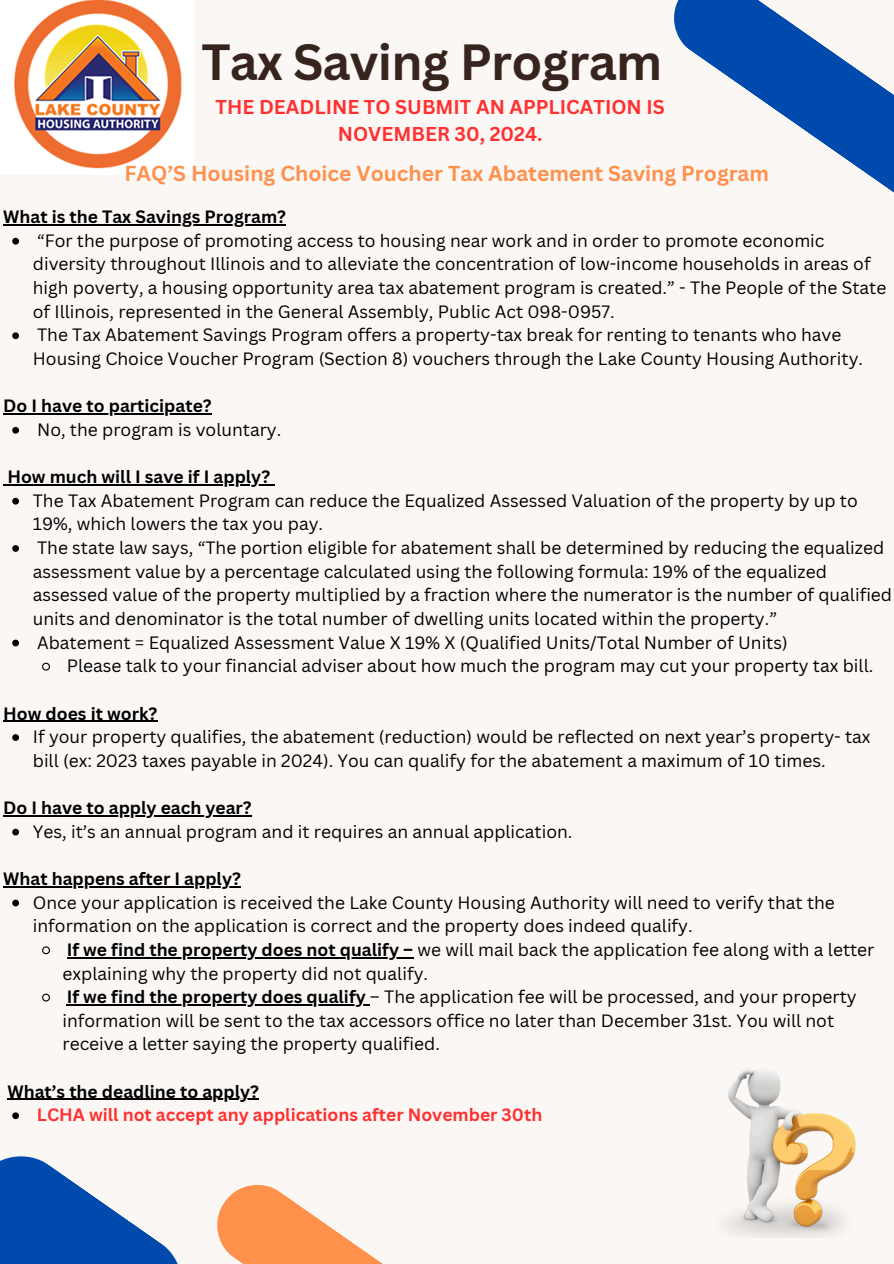
<style>
.page{position:relative;width:894px;height:1264px;background:#fff}
.page>*{position:absolute;margin:0;border:0;box-sizing:border-box;transform-origin:0 0}
.t1{font:700 49.5px "Canva Sans";letter-spacing:-.015em;color:#38241e}
.t2{font:700 21px "Canva Sans";color:#ff914d}
.t3{font:700 19.5px/27px "Canva Sans";color:#ff3131;text-align:center}
.t4{font:17.4px/23.7px "Canva Sans";color:#000}
.t5{font:700 17.4px "Canva Sans";color:#000}
.t6{font:700 17.4px "Canva Sans";color:#ff3131}
.s1{font-weight:700}
</style>
<div class="page">
<div style="left:0;top:0;width:893px;height:1263px;background:#faf7f5"></div>
<svg style="left:674px;top:0;width:219px;height:192px"></svg>
<svg style="left:217px;top:1185px;width:164px;height:78px"></svg>
<svg style="left:0;top:1156px;width:178px;height:107px"></svg>
<img style="left:14px;top:0;width:168px;height:169px">
<hr style="left:3px;top:224px;width:283px;height:1px;background:#000">
<svg style="left:12px;top:238px;width:7px;height:6px"></svg>
<svg style="left:12px;top:332px;width:7px;height:7px"></svg>
<hr style="left:3px;top:413px;width:208px;height:1px;background:#000">
<svg style="left:12px;top:427px;width:7px;height:6px"></svg>
<hr style="left:7px;top:484px;width:263px;height:1px;background:#000">
<svg style="left:12px;top:498px;width:7px;height:6px"></svg>
<svg style="left:12px;top:545px;width:7px;height:7px"></svg>
<svg style="left:12px;top:639px;width:7px;height:7px"></svg>
<svg style="left:42px;top:662px;width:8px;height:9px"></svg>
<hr style="left:3px;top:720px;width:154px;height:1px;background:#000">
<svg style="left:12px;top:734px;width:7px;height:7px"></svg>
<hr style="left:3px;top:815px;width:249px;height:1px;background:#000">
<svg style="left:12px;top:828px;width:7px;height:7px"></svg>
<hr style="left:3px;top:886px;width:238px;height:1px;background:#000">
<svg style="left:12px;top:899px;width:7px;height:7px"></svg>
<svg style="left:42px;top:946px;width:8px;height:9px"></svg>
<hr style="left:67px;top:957px;width:346px;height:1px;background:#000">
<svg style="left:42px;top:993px;width:8px;height:9px"></svg>
<hr style="left:67px;top:1004px;width:303px;height:1px;background:#000">
<hr style="left:8px;top:1098px;width:251px;height:1px;background:#000">
<svg style="left:12px;top:1112px;width:7px;height:7px"></svg>
<img style="left:726px;top:1067px;width:130px;height:170px">
<h4 class="t1" style="left:201px;top:27px;width:462px">Tax Saving Program</h4>
<p class="t3" style="left:215px;top:93px;width:450px">THE DEADLINE TO SUBMIT AN APPLICATION IS<br>NOVEMBER 30, 2024.</p>
<p class="t2" style="left:124px;top:158px;width:646px">FAQ’S Housing Choice Voucher Tax Abatement Saving Program</p>
<p class="t5" style="left:3px;top:204px;width:284px">What is the Tax Savings Program?</p>
<h1 class="t4" style="left:33px;top:228px;width:854px">“For the purpose of promoting access to housing near work and in order to promote economic diversity throughout Illinois and to alleviate the concentration of low-income households in areas of high poverty, a housing opportunity area tax abatement program is created.” - The People of the State of Illinois, represented in the General Assembly, Public Act 098-0957.</h1>
<h2 class="t4" style="left:33px;top:323px;width:831px">The Tax Abatement Savings Program offers a property-tax break for renting to tenants who have<br>Housing Choice Voucher Program (Section 8) vouchers through the Lake County Housing Authority.</h2>
<h3 class="t5" style="left:3px;top:393px;width:210px">Do I have to participate?</h3>
<h4 class="t4" style="left:37px;top:417px;width:246px">No, the program is voluntary.</h4>
<p class="t4" style="left:33px;top:464px;width:826px;text-indent:-25px"><span class="s1">How much will I save if I apply?<br></span>The Tax Abatement Program can reduce the Equalized Assessed Valuation of the property by up to</p>
<h4 class="t4" style="left:33px;top:512px;width:292px">19%, which lowers the tax you pay.</h4>
<p class="t4" style="left:33px;top:535px;width:860px">The state law says, “The portion eligible for abatement shall be determined by reducing the equalized assessment value by a percentage calculated using the following formula: 19% of the equalized assessed value of the property multiplied by a fraction where the numerator is the number of qualified units and denominator is the total number of dwelling units located within the property.”</p>
<h4 class="t4" style="left:37px;top:630px;width:752px">Abatement = Equalized Assessment Value X 19% X (Qualified Units/Total Number of Units)</h4>
<p class="t4" style="left:67px;top:653px;width:807px">Please talk to your financial adviser about how much the program may cut your property tax bill.</p>
<p class="t5" style="left:3px;top:701px;width:155px">How does it work?</p>
<p class="t4" style="left:33px;top:724px;width:839px">If your property qualifies, the abatement (reduction) would be reflected on next year’s property- tax bill (ex: 2023 taxes payable in 2024). You can qualify for the abatement a maximum of 10 times.</p>
<p class="t5" style="left:3px;top:795px;width:250px">Do I have to apply each year?</p>
<p class="t4" style="left:33px;top:819px;width:541px">Yes, it’s an annual program and it requires an annual application.</p>
<h4 class="t5" style="left:3px;top:866px;width:239px">What happens after I apply?</h4>
<p class="t4" style="left:33px;top:890px;width:803px">Once your application is received the Lake County Housing Authority will need to verify that the information on the application is correct and the property does indeed qualify.</p>
<p class="t4" style="left:62px;top:937px;width:813px"><span class="s1">If we find the property does not qualify –</span> we will mail back the application fee along with a letter explaining why the property did not qualify.</p>
<h4 class="t4" style="left:62px;top:984px;width:795px"><span class="s1">If we find the property does qualify</span> – The application fee will be processed, and your property information will be sent to the tax accessors office no later than December 31st. You will not receive a letter saying the property qualified.</h4>
<p class="t5" style="left:8px;top:1079px;width:253px">What’s the deadline to apply?</p>
<p class="t6" style="left:37px;top:1102px;width:506px">LCHA will not accept any applications after November 30th</p>
</div>
